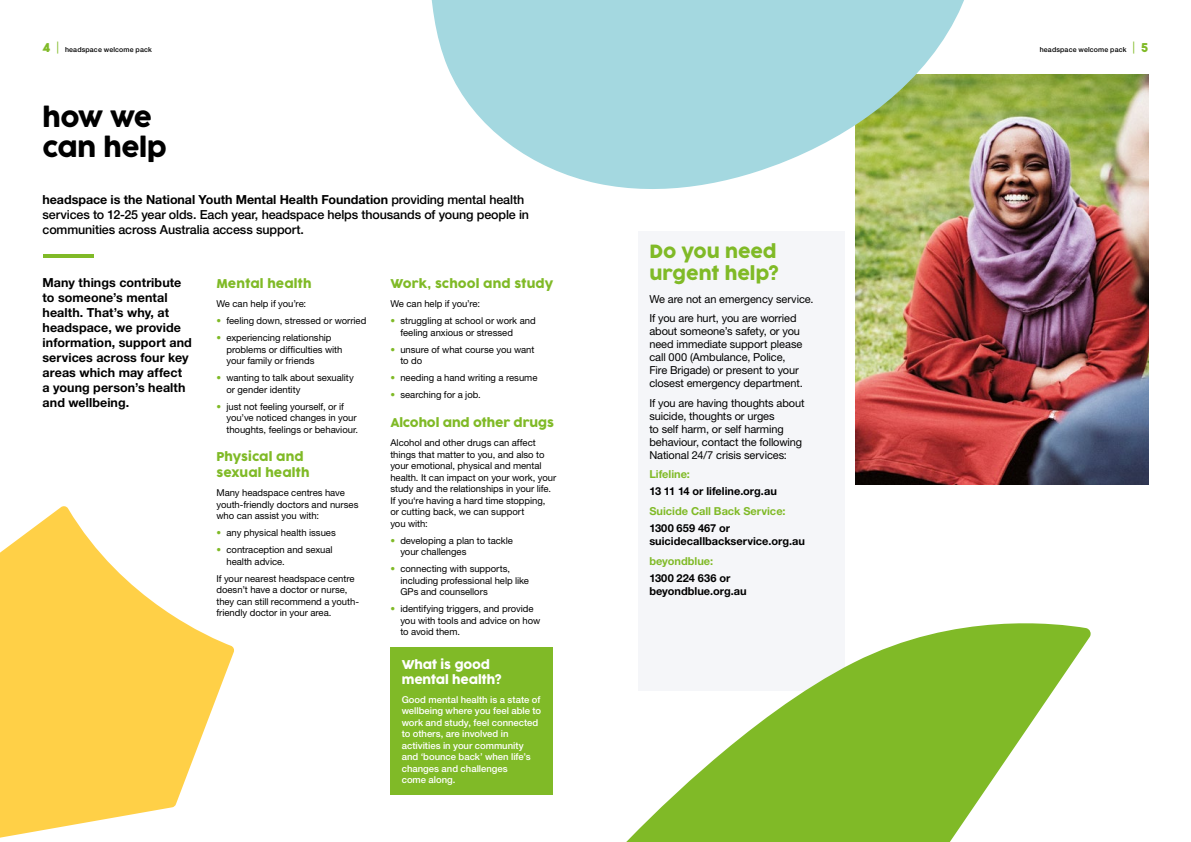
<style>
.page{position:relative;width:1191px;height:842px;background:#fff}
.page>*{position:absolute;margin:0;border:0;box-sizing:border-box;transform-origin:0 0}
.t1{font:26px/30px "Cocogoose Pro";letter-spacing:-.02em;color:#000}
.t2{font:18px/22px "Cocogoose Pro";letter-spacing:-.005em;color:#80ba27}
.t3{font:500 12.5px/15px "Helvetica Neue LT Std";letter-spacing:-.01em;color:#000}
.t4{font:700 12.5px/15px "Helvetica Neue LT Std";letter-spacing:.005em;color:#000}
.t5{font:12px/15.5px "Cocogoose Pro";color:#80ba27}
.t6{font:12px/15px "Cocogoose Pro";letter-spacing:-.01em;color:#fff}
.t7{font:11px/13px "Helvetica Neue LT Std";letter-spacing:-.01em;color:#000}
.t8{font:700 11px/13px "Helvetica Neue LT Std";color:#000}
.t9{font:700 11px "Helvetica Neue LT Std";color:#80ba27}
.t10{font:9.5px/11.5px "Helvetica Neue LT Std";letter-spacing:-.005em;color:#000}
.t11{font:500 9.5px/11.5px "Helvetica Neue LT Std";color:#fff}
.t12{font:500 7px "Helvetica Neue LT Std";letter-spacing:.02em;color:#000}
.s1{font-family:"Cocogoose Pro";font-weight:400;font-size:12px;color:#80ba27}
.s2{font-weight:400;font-size:12px;color:#80ba27}
.s3{font-weight:700}
.s4{color:#80ba27}
</style>
<div class="page">
<div style="left:638px;top:232px;width:206px;height:459px;background:#f5f6f9"></div>
<img style="left:855px;top:74px;width:293px;height:410px">
<svg style="left:431px;top:0;width:555px;height:197px;fill:#a4d8e0"></svg>
<svg style="left:0;top:506px;width:234px;height:332px;fill:#ffd047"></svg>
<svg style="left:626px;top:623px;width:465px;height:219px;fill:#80ba27"></svg>
<div style="left:390px;top:647px;width:163px;height:147px;background:#80ba27"></div>
<hr style="left:43px;top:254px;width:50px;height:4px;background:#80ba27">
<p class="t12" style="left:43px;top:45px;width:111px"><span class="s1">4</span> <span class="s2">|</span> headspace welcome pack</p>
<p class="t12" style="left:1039px;top:45px;width:110px">headspace welcome pack <span class="s2">|</span> <span class="s1">5</span></p>
<h1 class="t1" style="left:43px;top:103px;width:126px">how we can help</h1>
<h3 class="t3" style="left:43px;top:192px;width:488px"><span class="s3">headspace is the National Youth Mental Health Foundation</span> providing mental health services to 12-25 year olds. Each year, headspace helps thousands of young people in communities across Australia access support.</h3>
<h3 class="t4" style="left:43px;top:275px;width:151px">Many things contribute to someone’s mental health. That’s why, at headspace, we provide information, support and services across four key areas which may affect a young person’s health and wellbeing.</h3>
<p class="t5" style="left:390px;top:276px;width:164px">Work, school and study</p>
<p class="t5" style="left:216px;top:276px;width:97px">Mental health</p>
<p class="t10" style="left:216px;top:298px;width:91px">We can help if you’re:</p>
<p class="t10" style="left:216px;top:315px;width:151px"><span class="s4">•</span> feeling down, stressed or worried</p>
<p class="t10" style="left:226px;top:332px;width:117px;text-indent:-10px"><span class="s4">•</span> experiencing relationship problems or difficulties with your family or friends</p>
<p class="t10" style="left:226px;top:372px;width:129px;text-indent:-10px"><span class="s4">•</span> wanting to talk about sexuality or gender identity</p>
<p class="t10" style="left:226px;top:400px;width:133px;text-indent:-10px"><span class="s4">•</span> just not feeling yourself, or if you’ve noticed changes in your thoughts, feelings or behaviour.</p>
<p class="t5" style="left:216px;top:450px;width:95px">Physical and sexual health</p>
<p class="t10" style="left:216px;top:487px;width:143px">Many headspace centres have youth-friendly doctors and nurses who can assist you with:</p>
<p class="t10" style="left:216px;top:527px;width:121px"><span class="s4">•</span> any physical health issues</p>
<p class="t10" style="left:226px;top:544px;width:108px;text-indent:-10px"><span class="s4">•</span> contraception and sexual health advice.</p>
<p class="t10" style="left:216px;top:572px;width:144px">If your nearest headspace centre doesn’t have a doctor or nurse, they can still recommend a youth&shy;friendly doctor in your area.</p>
<p class="t10" style="left:390px;top:298px;width:91px">We can help if you’re:</p>
<p class="t10" style="left:400px;top:315px;width:137px;text-indent:-10px"><span class="s4">•</span> struggling at school or work and feeling anxious or stressed</p>
<p class="t10" style="left:400px;top:343px;width:136px;text-indent:-10px"><span class="s4">•</span> unsure of what course you want to do</p>
<p class="t10" style="left:390px;top:372px;width:149px"><span class="s4">•</span> needing a hand writing a resume</p>
<p class="t10" style="left:390px;top:389px;width:92px"><span class="s4">•</span> searching for a job.</p>
<p class="t5" style="left:390px;top:415px;width:165px">Alcohol and other drugs</p>
<p class="t10" style="left:390px;top:437px;width:167px">Alcohol and other drugs can affect things that matter to you, and also to your emotional, physical and mental health. It can impact on your work, your study and the relationships in your life.<br>If you‘re having a hard time stopping, or cutting back, we can support<br>you with:</p>
<p class="t10" style="left:400px;top:534px;width:114px;text-indent:-10px"><span class="s4">•</span> developing a plan to tackle your challenges</p>
<p class="t10" style="left:400px;top:563px;width:130px;text-indent:-10px"><span class="s4">•</span> connecting with supports, including professional help like<br>GPs and counsellors</p>
<p class="t10" style="left:400px;top:603px;width:141px;text-indent:-10px"><span class="s4">•</span> identifying triggers, and provide you with tools and advice on how to avoid them.</p>
<p class="t6" style="left:402px;top:657px;width:101px">What is good mental health?</p>
<p class="t11" style="left:402px;top:693px;width:141px">Good mental health is a state of wellbeing where you feel able to work and study, feel connected to others, are involved in activities in your community and ‘bounce back’ when life’s changes and challenges<br>come along.</p>
<h2 class="t2" style="left:649px;top:241px;width:131px">Do you need urgent help?</h2>
<p class="t7" style="left:649px;top:289px;width:166px;line-height:19.5px">We are not an emergency service.<br>If you are hurt, you are worried</p>
<p class="t7" style="left:649px;top:325px;width:155px">about someone’s safety, or you need immediate support please call 000 (Ambulance, Police,<br>Fire Brigade) or present to your closest emergency department.</p>
<p class="t7" style="left:649px;top:396px;width:157px">If you are having thoughts about suicide, thoughts or urges<br>to self harm, or self harming behaviour, contact the following<br>National 24/7 crisis services:</p>
<p class="t9" style="left:649px;top:468px;width:42px">Lifeline:</p>
<p class="t8" style="left:649px;top:485px;width:129px">13 11 14 or lifeline.org.au</p>
<p class="t9" style="left:649px;top:505px;width:138px">Suicide Call Back Service:</p>
<p class="t8" style="left:649px;top:522px;width:157px">1300 659 467 or suicidecallbackservice.org.au</p>
<p class="t9" style="left:649px;top:555px;width:65px">beyondblue:</p>
<p class="t8" style="left:649px;top:572px;width:99px">1300 224 636 or beyondblue.org.au</p>
</div>
